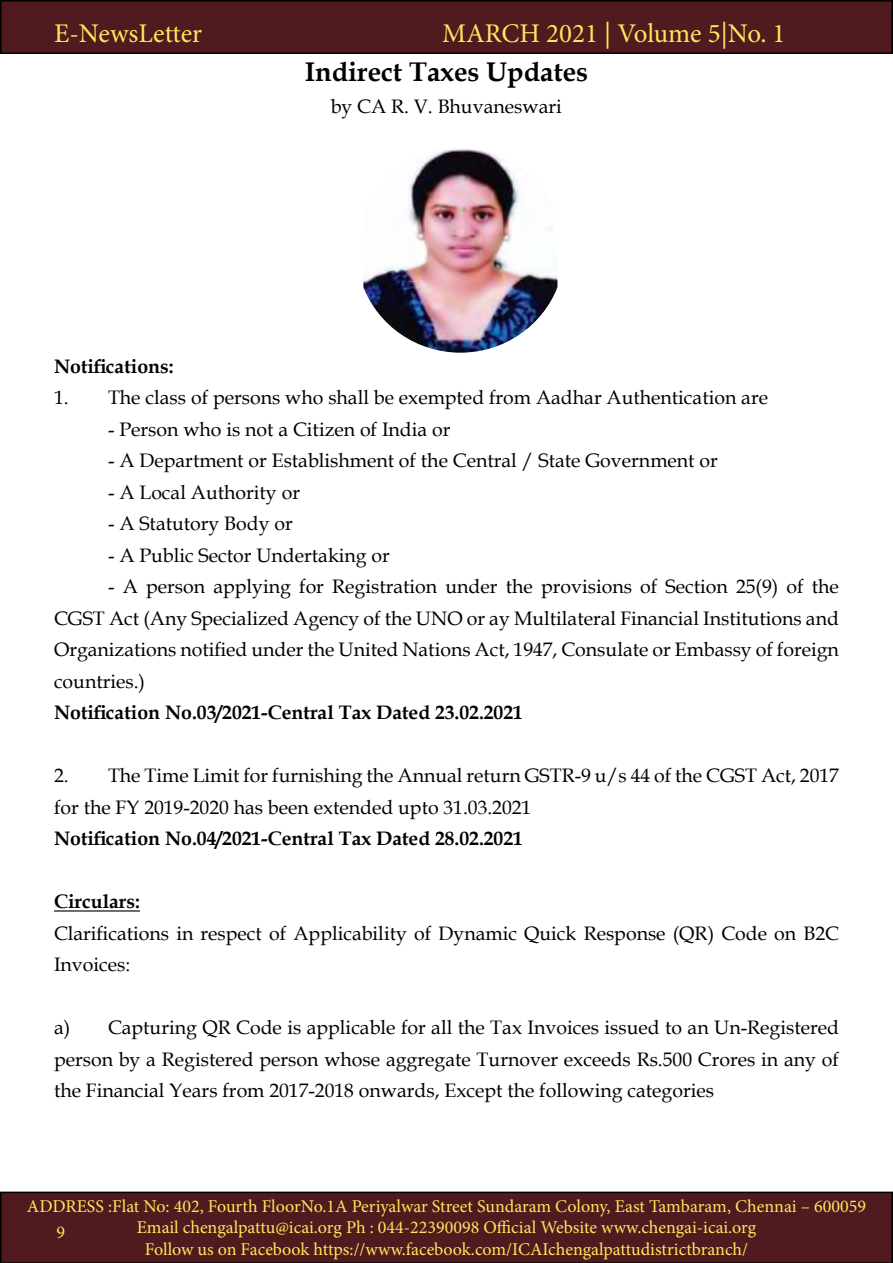
<style>
.page{position:relative;width:893px;height:1263px;background:#fff}
.page>*{position:absolute;margin:0;border:0;box-sizing:border-box;transform-origin:0 0}
.t1{font:27px "Minion Pro";color:#fce85d}
.t2{font:700 27px "Book Antiqua";color:#000}
.t3{font:19.5px/31.5px "Book Antiqua";color:#000;text-align:justify}
.t4{font:700 19.5px "Book Antiqua";color:#000}
.t5{font:18px/21.6px "Minion Pro";color:#fce85d;text-align:center}
</style>
<div class="page">
<div style="left:1px;top:1px;width:891px;height:52px;background:#501a1e"></div>
<div style="left:0;top:0;width:893px;height:54px;border:2px solid #000"></div>
<div style="left:0;top:1191px;width:893px;height:72px;background:#501a1e"></div>
<hr style="left:54px;top:910px;width:86px;height:1px;background:#000">
<img style="left:363px;top:148px;width:194px;height:205px">
<h1 class="t1" style="left:54px;top:15px;width:150px">E-NewsLetter</h1>
<h1 class="t1" style="left:442px;top:15px;width:345px">MARCH 2021 | Volume 5|No. 1</h1>
<h1 class="t2" style="left:305px;top:53px;width:285px">Indirect Taxes Updates</h1>
<p class="t3" style="left:331px;top:90px;width:233px">by CA R. V. Bhuvaneswari</p>
<p class="t4" style="left:54px;top:353px;width:121px">Notifications:</p>
<p class="t3" style="left:54px;top:381px;width:715px">1. The class of persons who shall be exempted from Aadhar Authentication are</p>
<p class="t3" style="left:108px;top:413px;width:344px">- Person who is not a Citizen of India or</p>
<p class="t3" style="left:108px;top:444px;width:611px">- A Department or Establishment of the Central / State Government or</p>
<p class="t3" style="left:108px;top:476px;width:194px">- A Local Authority or</p>
<p class="t3" style="left:108px;top:507px;width:186px">- A Statutory Body or</p>
<p class="t3" style="left:108px;top:539px;width:283px">- A Public Sector Undertaking or</p>
<p class="t3" style="left:54px;top:570px;width:786px;text-indent:54px">- A person applying for Registration under the provisions of Section 25(9) of the CGST Act (Any Specialized Agency of the UNO or ay Multilateral Financial Institutions and Organizations notified under the United Nations Act, 1947, Consulate or Embassy of foreign countries.)</p>
<p class="t4" style="left:54px;top:699px;width:470px">Notification No.03/2021-Central Tax Dated 23.02.2021</p>
<p class="t3" style="left:54px;top:759px;width:786px">2. The Time Limit for furnishing the Annual return GSTR-9 u/s 44 of the CGST Act, 2017 for the FY 2019-2020 has been extended upto 31.03.2021</p>
<p class="t4" style="left:54px;top:825px;width:470px">Notification No.04/2021-Central Tax Dated 28.02.2021</p>
<p class="t4" style="left:54px;top:888px;width:88px">Circulars:</p>
<p class="t3" style="left:54px;top:917px;width:786px">Clarifications in respect of Applicability of Dynamic Quick Response (QR) Code on B2C<br>Invoices:</p>
<p class="t3" style="left:54px;top:1011px;width:786px">a) Capturing QR Code is applicable for all the Tax Invoices issued to an Un-Registered person by a Registered person whose aggregate Turnover exceeds Rs.500 Crores in any of the Financial Years from 2017-2018 onwards, Except the following categories</p>
<p class="t5" style="left:27px;top:1195px;width:840px">ADDRESS :Flat No: 402, Fourth FloorNo.1A Periyalwar Street Sundaram Colony, East Tambaram, Chennai – 600059<br>Email chengalpattu@icai.org Ph : 044-22390098 Official Website www.chengai-icai.org<br>Follow us on Facebook https://www.facebook.com/ICAIchengalpattudistrictbranch/</p>
<p class="t5" style="left:57px;top:1221px;width:10px">9</p>
</div>
